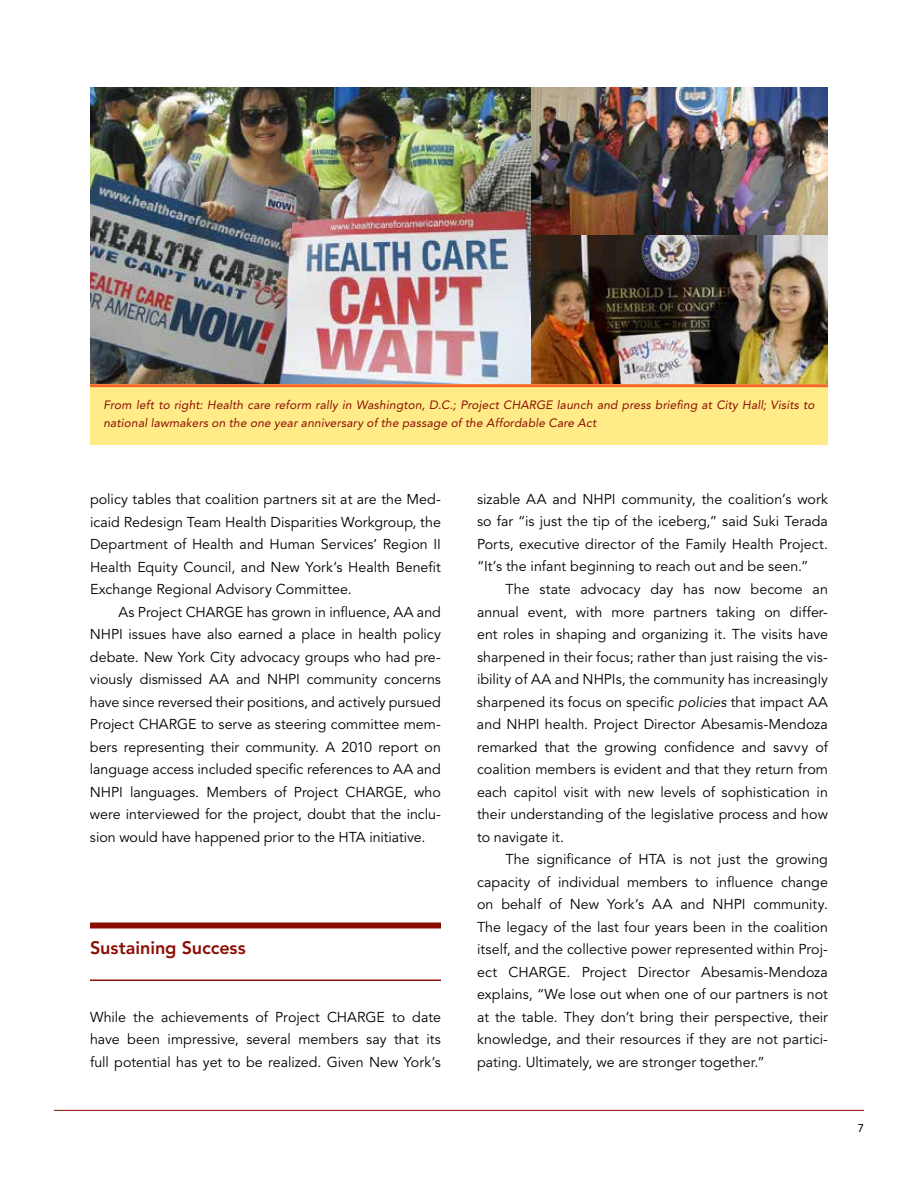
<style>
.page{position:relative;width:918px;height:1188px;background:#fff}
.page>*{position:absolute;margin:0;border:0;box-sizing:border-box;transform-origin:0 0}
.t1{font:800 18px "Avenir";letter-spacing:-.005em;color:#8b0e04}
.t2{font:14.25px/22.5px "Avenir";letter-spacing:.005em;color:#000;text-align:justify}
.t3{font:italic 12px/18px "Avenir";letter-spacing:.015em;color:#8b0e04}
.t4{font:11.25px "Avenir";color:#000}
.s1{font-style:italic}
</style>
<div class="page">
<div style="left:90px;top:922px;width:351px;height:6px;background:#8b0e04"></div>
<hr style="left:90px;top:980px;width:351px;height:1px;background:#8b0e04">
<img style="left:90px;top:87px;width:738px;height:297px">
<div style="left:90px;top:387px;width:738px;height:58px;background:#ffeb88"></div>
<hr style="left:90px;top:384px;width:738px;height:3px;background:#f26522">
<hr style="left:54px;top:1110px;width:810px;height:1px;background:#8b0e04">
<p class="t3" style="left:104px;top:396px;width:713px">From left to right: Health care reform rally in Washington, D.C.; Project CHARGE launch and press briefing at City Hall; Visits to national lawmakers on the one year anniversary of the passage of the Affordable Care Act</p>
<p class="t2" style="left:90px;top:488px;width:353px">policy tables that coalition partners sit at are the Med&shy;icaid Redesign Team H ealth Disparities Workgroup, the Department of Health and H uman Services’ Region II H ealth Equity Council, and New York’s H ealth Benefit Exchange Regional Advisory Committee.</p>
<p class="t2" style="left:90px;top:601px;width:353px;text-indent:29px">As Project Charge has grown in influence, AA and NH PI issues have also earned a place in health policy debate. New York City advocacy groups who had pre&shy;viously dismissed AA and NH PI community concerns have since reversed their positions, and actively pursued Project Charge to serve as steering committee mem&shy;bers representing their community. A 2010 report on language access included specific references to AA and NH PI languages. Members of Project Charge, who were interviewed for the project, doubt that the inclu&shy;sion would have happened prior to the HTA initiative.</p>
<p class="t1" style="left:90px;top:937px;width:157px">Sustaining Success</p>
<p class="t2" style="left:90px;top:1006px;width:353px">While the achievements of Project Charge to date have been impressive, several members say that its full potential has yet to be realized. Given New York’s</p>
<p class="t2" style="left:477px;top:488px;width:353px">sizable AA and NH PI community, the coalition’s work so far “is just the tip of the iceberg,” said Suki Terada Ports, executive director of the Family H ealth Project. “It’s the infant beginning to reach out and be seen.”</p>
<p class="t2" style="left:477px;top:578px;width:353px;text-align:left;text-indent:29px">The state advocacy day has now become an annual event, with more partners taking on differ&shy;ent roles in shaping and organizing it. The visits have sharpened in their focus; rather than just raising the vis&shy;ibility of AA and NH PIs, the community has increasingly sharpened its focus on specific <span class="s1">policies</span> that impact AA and NH PI health. Project Director Abesamis-Mendoza remarked that the growing confidence and savvy of coalition members is evident and that they return from each capitol visit with new levels of sophistication in their understanding of the legislative process and how to navigate it.</p>
<p class="t2" style="left:477px;top:848px;width:353px;text-indent:28px">The significance of HTA is not just the growing capacity of individual members to influence change on behalf of New York’s AA</p>
<p class="t2" style="left:477px;top:893px;width:353px;text-indent:203px">and NH PI community.<br>The legacy of the last four years been in the coalition itself, and the collective power represented within Proj&shy;ect Charge. Project Director Abesamis-Mendoza explains, “We lose out when one of our partners is not at the table. They don’t bring their perspective, their knowledge, and their resources if they are not partici&shy;pating. Ultimately, we are stronger together.”</p>
<p class="t4" style="left:858px;top:1121px;width:8px">7</p>
</div>
